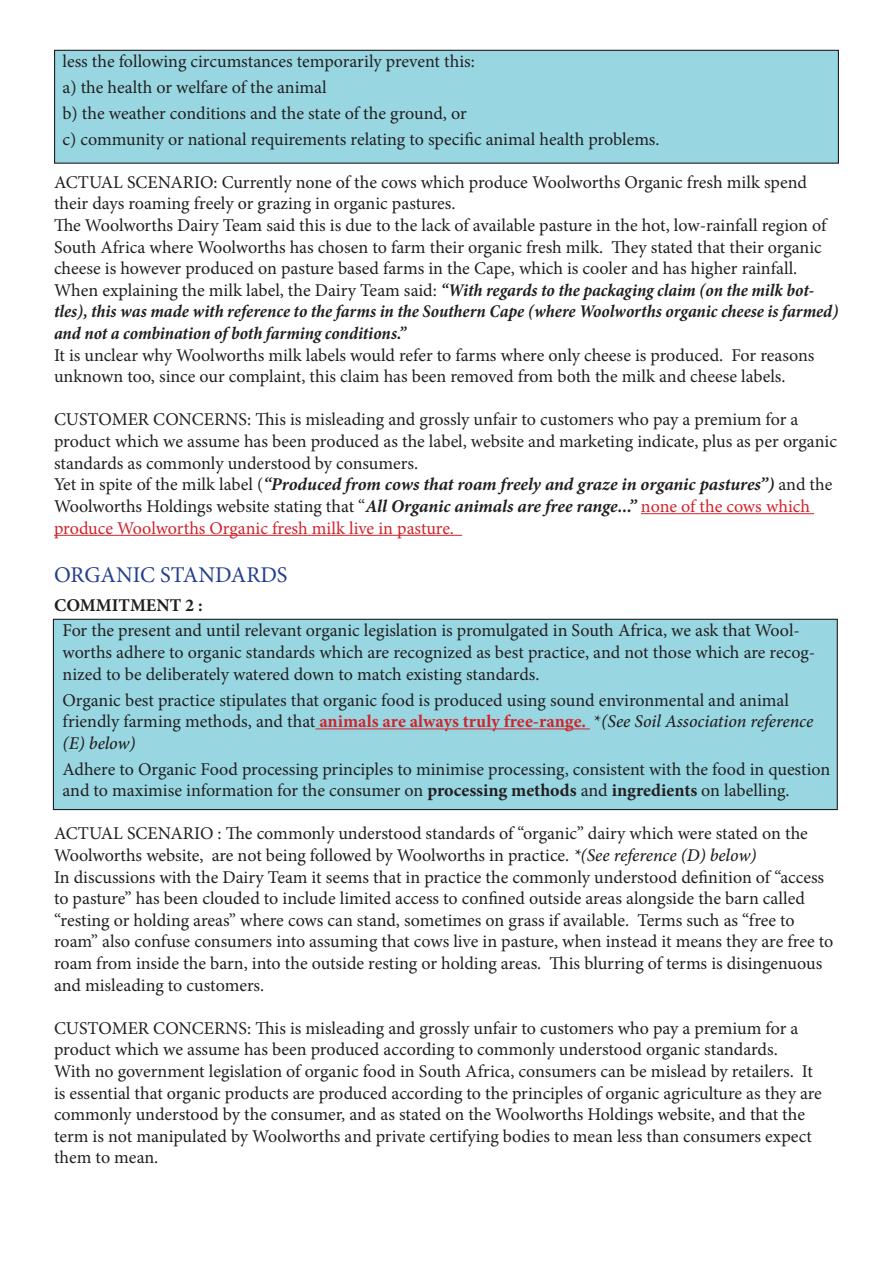
<style>
.page{position:relative;width:893px;height:1263px;background:#fff}
.page>*{position:absolute;margin:0;border:0;box-sizing:border-box;transform-origin:0 0}
.Subhead{font:22.5px "Minion Pro";color:#253f8e}
.bodytext{font:18px/21.6px "Minion Pro";letter-spacing:-.005em;color:#231f20}
.commitment{font:18px/21.6px "Minion Pro";color:#231f20}
.bodytext-2{font:italic 700 18px/21.6px "Minion Pro";letter-spacing:-.005em;color:#231f20}
.commitHead{font:700 18px "Minion Pro";color:#231f20}
.s1{font-weight:700;font-style:italic;font-stretch:condensed}
.s2{font-weight:400;font-style:normal}
.s3{font-weight:400;font-style:normal;color:#d1232a}
.s4{font-weight:700;color:#d1232a}
.s5{font-weight:500;font-style:italic}
.s6{font-weight:700}
</style>
<div class="page">
<div style="left:55px;top:50px;width:783px;height:113px;background:#98d7e2"></div>
<div style="left:54px;top:50px;width:785px;height:114px;border:1px solid #231f20"></div>
<div style="left:53px;top:619px;width:784px;height:190px;background:#98d7e2"></div>
<div style="left:53px;top:619px;width:785px;height:191px;border:1px solid #231f20"></div>
<hr style="left:641px;top:513px;width:173px;height:1px;background:#d1232a">
<hr style="left:54px;top:535px;width:408px;height:1px;background:#d1232a">
<hr style="left:315px;top:728px;width:275px;height:1px;background:#d1232a">
<p class="commitment" style="left:63px;top:51px;width:414px">less the following circumstances temporarily prevent this:</p>
<p class="commitment" style="left:63px;top:76px;width:266px">a) the health or welfare of the animal</p>
<p class="commitment" style="left:63px;top:102px;width:406px">b) the weather conditions and the state of the ground, or</p>
<p class="commitment" style="left:63px;top:128px;width:599px">c) community or national requirements relating to specific animal health problems.</p>
<p class="bodytext" style="left:54px;top:171px;width:755px">ACTUAL SCENARIO: Currently none of the cows which produce Woolworths Organic fresh milk spend their days roaming freely or grazing in organic pastures.</p>
<p class="bodytext" style="left:54px;top:215px;width:786px">The Woolworths Dairy Team said this is due to the lack of available pasture in the hot, low-rainfall region of South Africa where Woolworths has chosen to farm their organic fresh milk. They stated that their organic cheese is however produced on pasture based farms in the Cape, which is cooler and has higher rainfall.<br>When explaining the milk label, the Dairy Team said: <span class="s1">“With regards to the packaging claim (on the milk bot&shy;tles), this was made with reference to the farms in the Southern Cape (where Woolworths organic cheese is farmed) and not a combination of both farming conditions.”</span></p>
<p class="bodytext" style="left:54px;top:344px;width:762px">It is unclear why Woolworths milk labels would refer to farms where only cheese is produced. For reasons unknown too, since our complaint, this claim has been removed from both the milk and cheese labels.</p>
<p class="bodytext" style="left:54px;top:409px;width:784px">CUSTOMER CONCERNS: This is misleading and grossly unfair to customers who pay a premium for a product which we assume has been produced as the label, website and marketing indicate, plus as per organic standards as commonly understood by consumers.</p>
<p class="bodytext-2" style="left:54px;top:473px;width:780px"><span class="s2">Yet in spite of the milk label (</span>“Produced from cows that roam freely and graze in organic pastures”) <span class="s2">and the<br>Woolworths Holdings website stating that “</span>All Organic animals are free range...” <span class="s3">none of the cows which produce Woolworths Organic fresh milk live in pasture.</span></p>
<p class="Subhead" style="left:54px;top:560px;width:235px">ORGANIC STANDARDS</p>
<p class="commitHead" style="left:54px;top:592px;width:150px">COMMITMENT 2 :</p>
<p class="commitment" style="left:63px;top:620px;width:754px">For the present and until relevant organic legislation is promulgated in South Africa, we ask that Wool&shy;worths adhere to organic standards which are recognized as best practice, and not those which are recog&shy;nized to be deliberately watered down to match existing standards.</p>
<p class="commitment" style="left:63px;top:689px;width:752px">Organic best practice stipulates that organic food is produced using sound environmental and animal friendly farming methods, and that <span class="s4">animals are always truly free-range.</span> *<span class="s5">(See Soil Association reference (E) below)</span></p>
<p class="commitment" style="left:63px;top:758px;width:769px">Adhere to Organic Food processing principles to minimise processing, consistent with the food in question and to maximise information for the consumer on <span class="s6">processing methods</span> and <span class="s6">ingredients</span> on labelling.</p>
<p class="bodytext" style="left:54px;top:823px;width:755px">ACTUAL SCENARIO : The commonly understood standards of “organic” dairy which were stated on the<br>Woolworths website, are not being followed by Woolworths in practice. <span class="s5">*(See reference (D) below)</span></p>
<p class="bodytext" style="left:54px;top:866px;width:781px">In discussions with the Dairy Team it seems that in practice the commonly understood definition of “access to pasture” has been clouded to include limited access to confined outside areas alongside the barn called “resting or holding areas” where cows can stand, sometimes on grass if available. Terms such as “free to roam” also confuse consumers into assuming that cows live in pasture, when instead it means they are free to roam from inside the barn, into the outside resting or holding areas. This blurring of terms is disingenuous and misleading to customers.</p>
<p class="bodytext" style="left:54px;top:1017px;width:746px">CUSTOMER CONCERNS: This is misleading and grossly unfair to customers who pay a premium for a product which we assume has been produced according to commonly understood organic standards.</p>
<p class="bodytext" style="left:54px;top:1060px;width:769px">With no government legislation of organic food in South Africa, consumers can be mislead by retailers. It is essential that organic products are produced according to the principles of organic agriculture as they are commonly understood by the consumer, and as stated on the Woolworths Holdings website, and that the term is not manipulated by Woolworths and private certifying bodies to mean less than consumers expect them to mean.</p>
</div>
